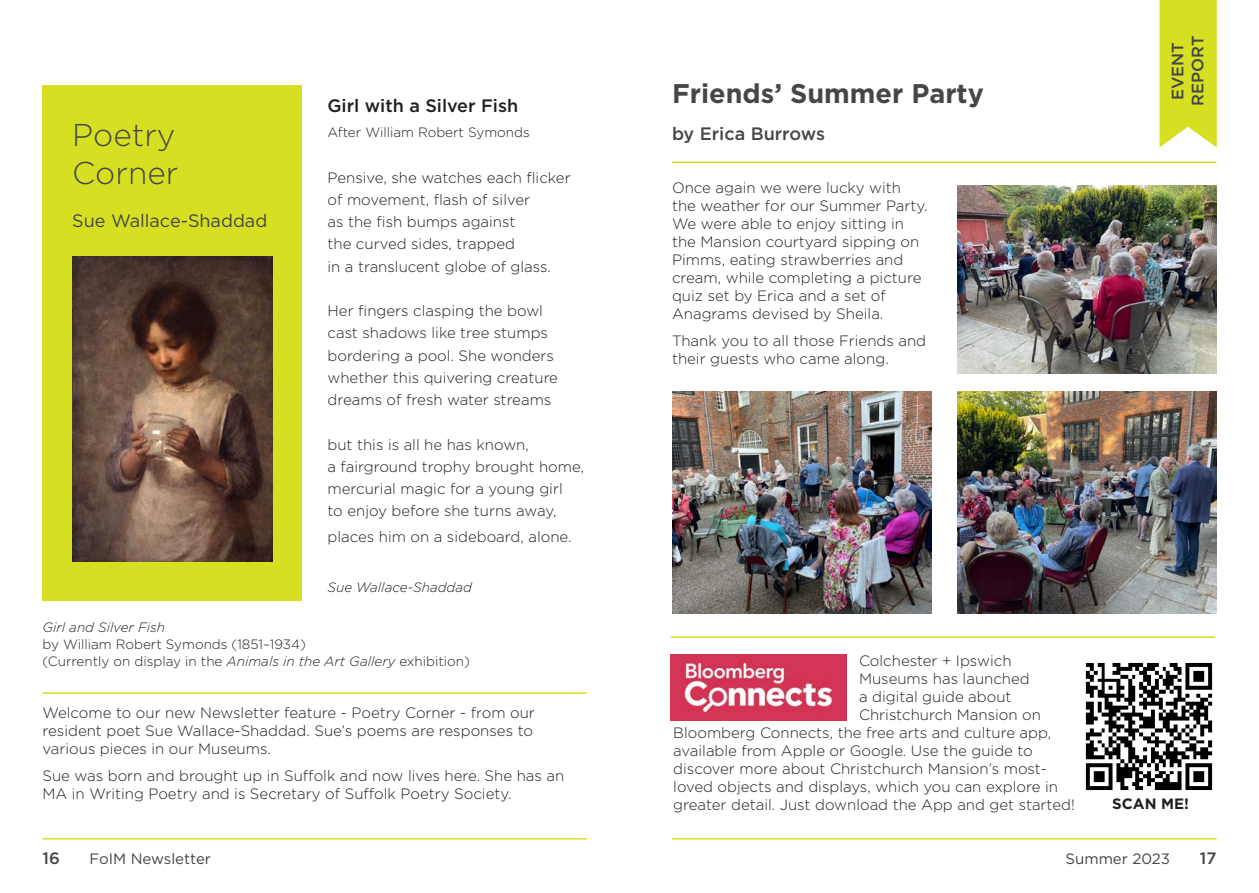
<style>
.page{position:relative;width:1259px;height:893px;background:#fff}
.page>*{position:absolute;margin:0;border:0;box-sizing:border-box;transform-origin:0 0}
.Page_Headings{font:300 31.5px/37.8px "Gotham";color:#454647}
.Page_Headings-2{font:700 27px "Gotham";color:#454647}
.Text_Block{font:500 18px "Gotham";color:#231f20}
.Text_Block-2{font:18px "Gotham";color:#454647}
.Sub_Heading_1{font:500 18px "Gotham";color:#454647}
.Sub_Heading_1-2{font:500 16.5px "Gotham";color:#454647}
.Text_Block-3{font:300 15px/18px "Gotham";color:#231f20}
.t1{font:15px "Gotham";color:#454647}
.Text_Block-4{font:700 15px "Gotham";color:#231f20}
.Captions{font:300 13.5px/16.2px "Gotham";color:#231f20}
.Text_Block-5{font:300 13.5px "Gotham";color:#231f20}
.Text_Block-6{font:italic 300 13.5px "Gotham";color:#231f20}
.s1{font-style:italic}
</style>
<div class="page">
<hr style="left:43px;top:838px;width:544px;height:1px;background:#d6df21">
<hr style="left:672px;top:838px;width:544px;height:1px;background:#d6df21">
<div style="left:43px;top:85px;width:259px;height:515px;background:#d6df21"></div>
<img style="left:72px;top:257px;width:200px;height:305px">
<hr style="left:671px;top:636px;width:544px;height:2px;background:#d6df21">
<img style="left:1085px;top:662px;width:128px;height:129px">
<img style="left:671px;top:655px;width:175px;height:65px">
<hr style="left:672px;top:161px;width:544px;height:2px;background:#d6df21">
<hr style="left:43px;top:692px;width:544px;height:2px;background:#d6df21">
<svg style="left:1159px;top:0;width:57px;height:147px;background:#d9e132"></svg>
<img style="left:957px;top:391px;width:259px;height:222px">
<img style="left:672px;top:391px;width:259px;height:222px">
<img style="left:957px;top:186px;width:259px;height:187px">
<p class="Page_Headings" style="left:72px;top:115px;width:107px">Poetry<br>Corner</p>
<p class="Text_Block-2" style="left:72px;top:209px;width:196px">Sue Wallace-Shaddad</p>
<p class="Text_Block" style="left:327px;top:94px;width:192px">Girl with a Silver Fish</p>
<p class="Text_Block-5" style="left:327px;top:124px;width:204px">After William Robert Symonds</p>
<p class="Text_Block-3" style="left:327px;top:168px;width:245px">Pensive, she watches each flicker</p>
<p class="Text_Block-3" style="left:327px;top:190px;width:204px">of movement, flash of silver</p>
<p class="Text_Block-3" style="left:327px;top:212px;width:189px">as the fish bumps against</p>
<p class="Text_Block-3" style="left:327px;top:235px;width:189px">the curved sides, trapped</p>
<p class="Text_Block-3" style="left:327px;top:257px;width:225px">in a translucent globe of glass.</p>
<p class="Text_Block-3" style="left:327px;top:301px;width:217px">Her fingers clasping the bowl</p>
<p class="Text_Block-3" style="left:327px;top:324px;width:222px">cast shadows like tree stumps</p>
<p class="Text_Block-3" style="left:327px;top:346px;width:228px">bordering a pool. She wonders</p>
<p class="Text_Block-3" style="left:327px;top:368px;width:232px">whether this quivering creature</p>
<p class="Text_Block-3" style="left:327px;top:390px;width:225px">dreams of fresh water streams</p>
<p class="Text_Block-3" style="left:327px;top:435px;width:203px">but this is all he has known,</p>
<p class="Text_Block-3" style="left:327px;top:457px;width:258px">a fairground trophy brought home,</p>
<p class="Text_Block-3" style="left:327px;top:479px;width:237px">mercurial magic for a young girl</p>
<p class="Text_Block-3" style="left:327px;top:502px;width:230px">to enjoy before she turns away,</p>
<p class="Text_Block-3" style="left:327px;top:527px;width:246px">places him on a sideboard, alone.</p>
<p class="Text_Block-6" style="left:327px;top:578px;width:146px">Sue Wallace-Shaddad</p>
<p class="Captions" style="left:43px;top:619px;width:265px"><span class="s1">Girl and Silver Fish<br></span>by William Robert Symonds (1851–1934)</p>
<p class="Captions" style="left:43px;top:653px;width:429px">(Currently on display in the <span class="s1">Animals in the Art Gallery</span> exhibition)</p>
<p class="Text_Block-3" style="left:43px;top:704px;width:494px">Welcome to our new Newsletter feature - Poetry Corner - from our resident poet Sue Wallace-Shaddad. Sue’s poems are responses to various pieces in our Museums.</p>
<p class="Text_Block-3" style="left:43px;top:766px;width:523px">Sue was born and brought up in Suffolk and now lives here. She has an<br>MA in Writing Poetry and is Secretary of Suffolk Poetry Society.</p>
<p class="Page_Headings-2" style="left:672px;top:76px;width:313px">Friends’ Summer Party</p>
<p class="Sub_Heading_1" style="left:672px;top:122px;width:154px">by Erica Burrows</p>
<p class="Text_Block-3" style="left:672px;top:179px;width:257px">Once again we were lucky with the weather for our Summer Party.<br>We were able to enjoy sitting in the Mansion courtyard sipping on<br>Pimms, eating strawberries and cream, while completing a picture quiz set by Erica and a set of<br>Anagrams devised by Sheila.</p>
<p class="Text_Block-3" style="left:672px;top:331px;width:256px">Thank you to all those Friends and their guests who came along.</p>
<p class="Sub_Heading_1-2" style="left:1167px;top:100px;width:60px;rotate:-90deg">EVENT</p>
<p class="Sub_Heading_1-2" style="left:1186px;top:106px;width:72px;rotate:-90deg">REPORT</p>
<p class="Text_Block-3" style="left:859px;top:652px;width:154px">Colchester + Ipswich</p>
<p class="Text_Block-3" style="left:859px;top:670px;width:172px">Museums has launched</p>
<p class="Text_Block-3" style="left:859px;top:688px;width:154px">a digital guide about</p>
<p class="Text_Block-3" style="left:859px;top:706px;width:184px">Christchurch Mansion on</p>
<p class="Text_Block-3" style="left:673px;top:724px;width:379px">Bloomberg Connects, the free arts and culture app,</p>
<p class="Text_Block-3" style="left:673px;top:742px;width:361px">available from Apple or Google. Use the guide to</p>
<p class="Text_Block-3" style="left:673px;top:760px;width:375px">discover more about Christchurch Mansion’s most-</p>
<p class="Text_Block-3" style="left:673px;top:778px;width:386px">loved objects and displays, which you can explore in</p>
<p class="Text_Block-3" style="left:673px;top:796px;width:403px">greater detail. Just download the App and get started!</p>
<p class="Text_Block-4" style="left:1112px;top:794px;width:78px">SCAN ME!</p>
<p class="Sub_Heading_1-2" style="left:43px;top:847px;width:19px">16</p>
<p class="t1" style="left:90px;top:849px;width:123px">FoIM Newsletter</p>
<p class="t1" style="left:1065px;top:849px;width:106px">Summer 2023</p>
<p class="Sub_Heading_1-2" style="left:1199px;top:847px;width:18px">17</p>
</div>
